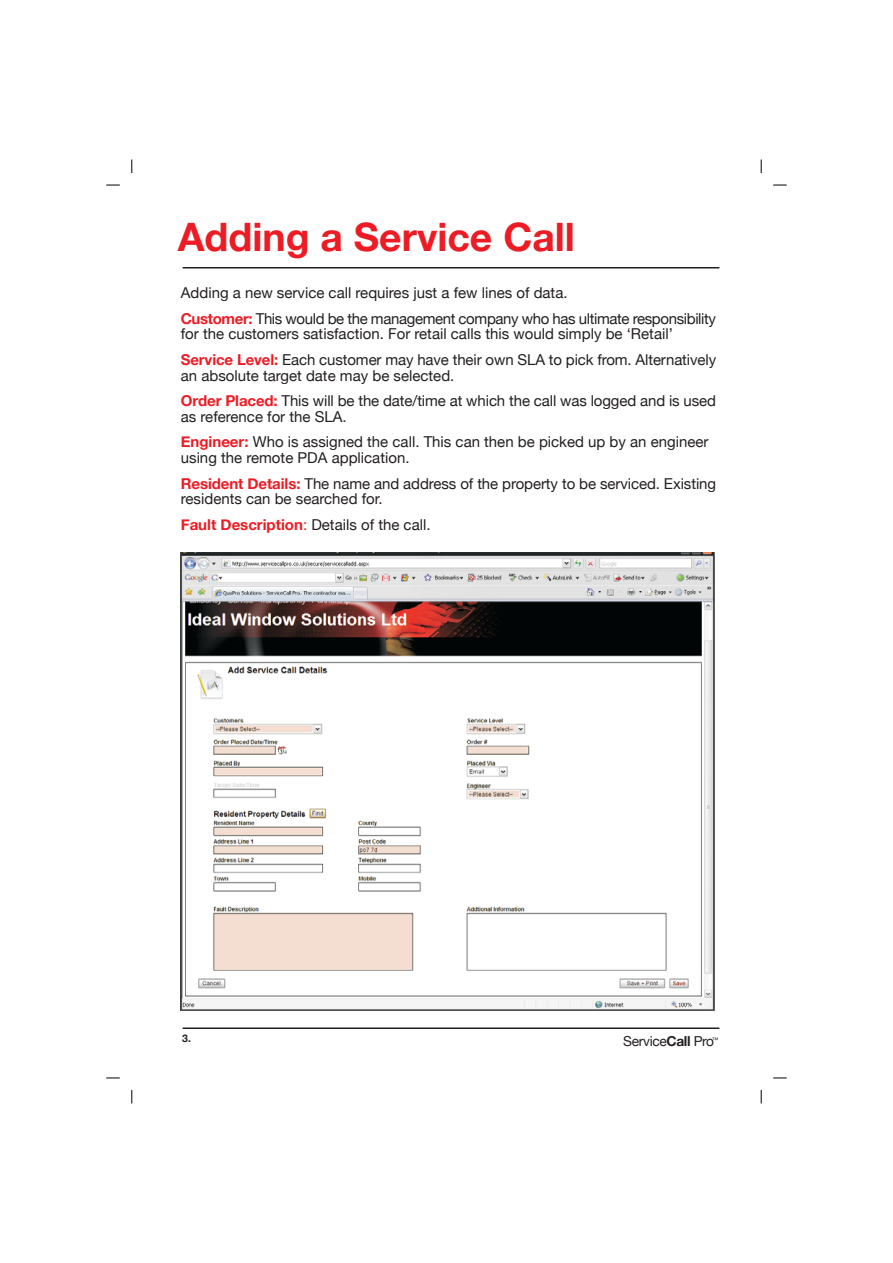
<style>
.page{position:relative;width:893px;height:1263px;background:#fff}
.page>*{position:absolute;margin:0;border:0;box-sizing:border-box;transform-origin:0 0}
.t1{font:700 39.15px "Helvetica Neue";color:#ed1c24}
.t2{font:15px/26px "Helvetica Neue";color:#231f20}
.t3{font:15px/26px "Helvetica Neue";letter-spacing:-.025em;color:#231f20}
.t4{font:13.8px "Helvetica Neue";letter-spacing:-.025em;color:#231f20}
.t5{font:700 10.5px "Helvetica Neue";color:#231f20}
.s1{font-weight:700;color:#ed1c24}
.s2{color:#ed1c24}
.s3{font-weight:700}
</style>
<div class="page">
<svg style="left:106px;top:1078px;width:14px;height:1px"></svg>
<svg style="left:132px;top:1090px;width:1px;height:13px"></svg>
<svg style="left:106px;top:185px;width:14px;height:1px"></svg>
<svg style="left:132px;top:160px;width:1px;height:13px"></svg>
<svg style="left:773px;top:185px;width:14px;height:1px"></svg>
<svg style="left:761px;top:160px;width:1px;height:13px"></svg>
<svg style="left:773px;top:1078px;width:14px;height:1px"></svg>
<svg style="left:761px;top:1090px;width:1px;height:13px"></svg>
<hr style="left:183px;top:267px;width:536px;height:2px;background:#231f20">
<hr style="left:183px;top:1028px;width:536px;height:1px;background:#231f20">
<img style="left:180px;top:552px;width:534px;height:459px">
<h1 class="t1" style="left:178px;top:213px;width:399px">Adding a Service Call</h1>
<p class="t3" style="left:181px;top:280px;width:537px">Adding a new service call requires just a few lines of data.<br><span class="s1">Customer:</span> This would be the management company who has ultimate responsibility</p>
<p class="t2" style="left:181px;top:321px;width:537px">for the customers satisfaction. For retail calls this would simply be ‘Retail’<br><span class="s1">Service Level:</span> Each customer may have their own SLA to pick from. Alternatively</p>
<p class="t2" style="left:181px;top:362px;width:537px">an absolute target date may be selected.<br><span class="s1">Order Placed:</span> This will be the date/time at which the call was logged and is used</p>
<p class="t2" style="left:181px;top:403px;width:529px">as reference for the SLA.<br><span class="s1">Engineer:</span> Who is assigned the call. This can then be picked up by an engineer</p>
<p class="t2" style="left:181px;top:444px;width:537px">using the remote PDA application.<br><span class="s1">Resident Details:</span> The name and address of the property to be serviced. Existing</p>
<p class="t2" style="left:181px;top:485px;width:251px">residents can be searched for.<br><span class="s1">Fault Description</span><span class="s2">:</span> Details of the call.</p>
<p class="t5" style="left:182px;top:1031px;width:10px">3.</p>
<p class="t4" style="left:623px;top:1033px;width:96px">Service<span class="s3">Call</span> Pro<sup>™</sup></p>
</div>
